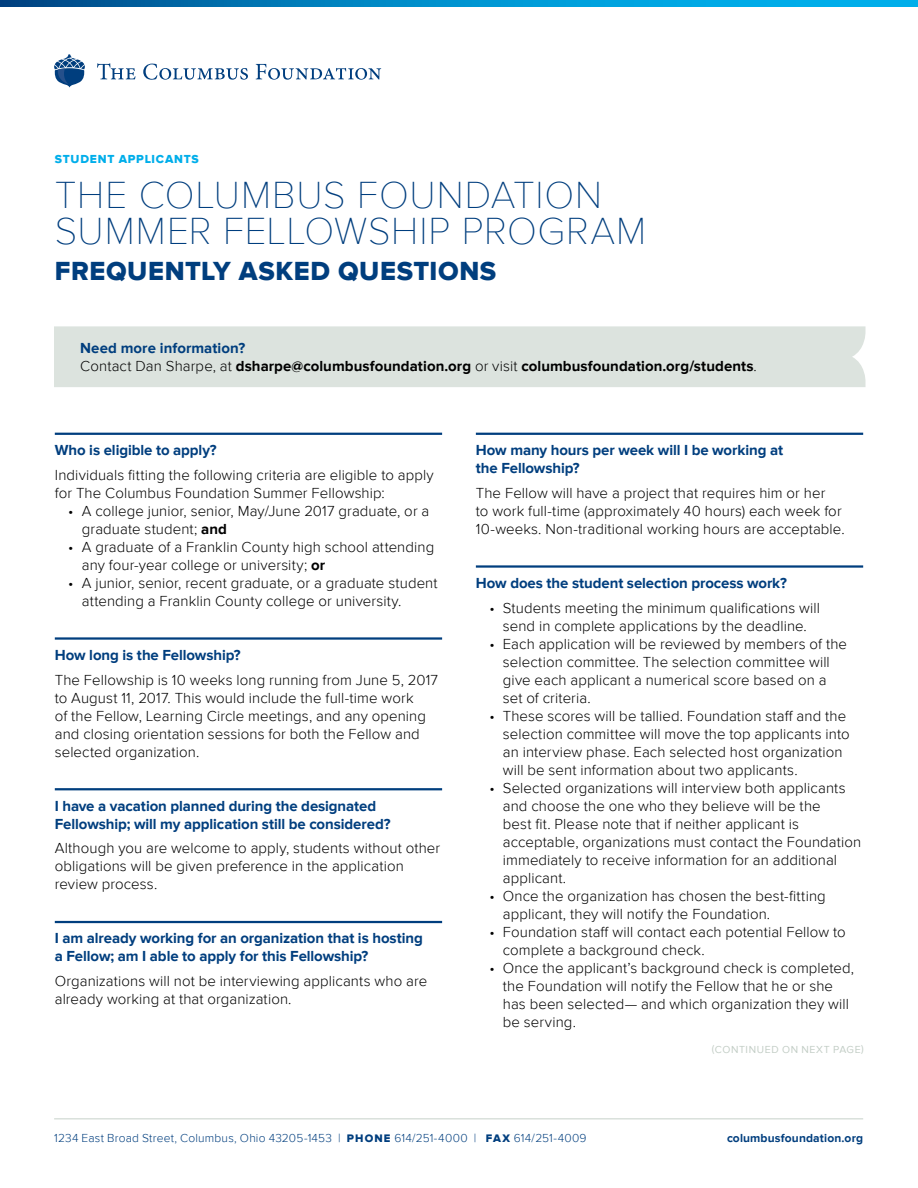
<style>
.page{position:relative;width:918px;height:1188px;background:#fff}
.page>*{position:absolute;margin:0;border:0;box-sizing:border-box;transform-origin:0 0}
.t1{font:100 39px/36px "Proxima Nova T";letter-spacing:.02em;color:#003e7e}
.t2{font:27px "Proxima Nova Extrabld";letter-spacing:.02em;color:#003e7e}
.t3{font:300 15px/18px "Proxima Nova";letter-spacing:.005em;color:#000}
.t4{font:700 15px/18px "Proxima Nova";letter-spacing:-.005em;color:#003e7e}
.t5{font:700 15px/18px "Proxima Nova";letter-spacing:.005em;color:#000}
.t6{font:300 12px "Proxima Nova";letter-spacing:.015em;color:#003e7e}
.t7{font:700 12px "Proxima Nova";letter-spacing:.01em;color:#003e7e}
.t8{font:12px "Proxima Nova Extrabld";letter-spacing:.065em;color:#00aeea}
.t9{font:10.5px "Proxima Nova";letter-spacing:.055em;color:#c2cdc5}
.s1{color:#003e7e}
.s2{font-weight:300}
.s3{font-weight:700}
.s4{font-family:"Proxima Nova Extrabld";font-weight:400;font-size:11.25px}
</style>
<div class="page">
<svg style="left:0;top:0;width:918px;height:7px;background:#0089c6"></svg>
<svg style="left:54px;top:54px;width:31px;height:33px"></svg>
<svg style="left:97px;top:63px;width:284px;height:17px"></svg>
<hr style="left:54px;top:1118px;width:809px;height:2px;background:#d9e0db">
<hr style="left:55px;top:433px;width:387px;height:2px;background:#003e7e">
<hr style="left:55px;top:637px;width:387px;height:3px;background:#003e7e">
<hr style="left:55px;top:788px;width:387px;height:2px;background:#003e7e">
<hr style="left:55px;top:921px;width:387px;height:2px;background:#003e7e">
<hr style="left:476px;top:433px;width:387px;height:2px;background:#003e7e">
<hr style="left:476px;top:565px;width:387px;height:3px;background:#003e7e">
<div style="left:54px;top:326px;width:812px;height:61px;background:#dce3de"></div>
<p class="t8" style="left:55px;top:152px;width:74px">STUDENT APP</p>
<p class="t8" style="left:145px;top:152px;width:55px">LICANTS</p>
<h1 class="t1" style="left:55px;top:177px;width:593px">THE COLUMBUS FOUNDATION<br>SUMMER FELLOWSHIP PROGRAM</h1>
<h2 class="t2" style="left:55px;top:255px;width:442px">FREQUENTLY ASKED QUESTIONS</h2>
<p class="t5" style="left:80px;top:339px;width:678px"><span class="s1">Need more information?<br></span><span class="s2">Contact Dan Sharpe, at</span> dsharpe@columbusfoundation.org <span class="s2">or visit</span> columbusfoundation.org/students<span class="s2">.</span></p>
<p class="t4" style="left:55px;top:441px;width:163px">Who is eligible to apply?</p>
<p class="t3" style="left:55px;top:466px;width:381px">Individuals fitting the following criteria are eligible to apply for The Columbus Foundation Summer Fellowship:</p>
<p class="t3" style="left:82px;top:502px;width:349px;text-indent:-14px">• A college junior, senior, May/June 2017 graduate, or a graduate student; <span class="s3">and</span></p>
<p class="t3" style="left:82px;top:538px;width:354px;text-indent:-14px">• A graduate of a Franklin County high school attending any four-year college or university; <span class="s3">or</span></p>
<p class="t3" style="left:82px;top:574px;width:357px;text-indent:-14px">• A junior, senior, recent graduate, or a graduate student attending a Franklin County college or university.</p>
<p class="t4" style="left:55px;top:646px;width:187px">How long is the Fellowship?</p>
<p class="t3" style="left:55px;top:671px;width:385px">The Fellowship is 10 weeks long running from June 5, 2017 to August 11, 2017. This would include the full-time work<br>of the Fellow, Learning Circle meetings, and any opening and closing orientation sessions for both the Fellow and selected organization.</p>
<p class="t4" style="left:55px;top:797px;width:337px">I have a vacation planned during the designated<br>Fellowship; will my application still be considered?</p>
<p class="t3" style="left:55px;top:840px;width:387px">Although you are welcome to apply, students without other obligations will be given preference in the application review process.</p>
<p class="t4" style="left:55px;top:930px;width:370px">I am already working for an organization that is hosting a Fellow; am I able to apply for this Fellowship?</p>
<p class="t3" style="left:55px;top:972px;width:374px">Organizations will not be interviewing applicants who are already working at that organization.</p>
<p class="t4" style="left:476px;top:441px;width:309px">How many hours per week will I be working at the Fellowship?</p>
<p class="t3" style="left:476px;top:484px;width:370px">The Fellow will have a project that requires him or her<br>to work full-time (approximately 40 hours) each week for<br>10-weeks. Non-traditional working hours are acceptable.</p>
<p class="t4" style="left:476px;top:574px;width:313px">How does the student selection process work?</p>
<p class="t3" style="left:489px;top:599px;width:332px;text-align:center">• Students meeting the minimum qualifications will send in complete applications by the deadline.</p>
<p class="t3" style="left:503px;top:635px;width:346px;text-indent:-14px">• Each application will be reviewed by members of the selection committee. The selection committee will give each applicant a numerical score based on a set of criteria.</p>
<p class="t3" style="left:503px;top:707px;width:348px;text-indent:-14px">• These scores will be tallied. Foundation staff and the selection committee will move the top applicants into an interview phase. Each selected host organization will be sent information about two applicants.</p>
<p class="t3" style="left:503px;top:779px;width:360px;text-indent:-14px">• Selected organizations will interview both applicants and choose the one who they believe will be the<br>best fit. Please note that if neither applicant is acceptable, organizations must contact the Foundation immediately to receive information for an additional applicant.</p>
<p class="t3" style="left:503px;top:887px;width:324px;text-indent:-14px">• Once the organization has chosen the best-fitting applicant, they will notify the Foundation.</p>
<p class="t3" style="left:503px;top:923px;width:344px;text-indent:-14px">• Foundation staff will contact each potential Fellow to complete a background check.</p>
<p class="t3" style="left:503px;top:959px;width:353px;text-indent:-14px">• Once the applicant’s background check is completed, the Foundation will notify the Fellow that he or she has been selected— and which organization they will be serving.</p>
<p class="t9" style="left:712px;top:1044px;width:153px">(CONTINUED ON NEXT PAGE)</p>
<p class="t6" style="left:54px;top:1131px;width:534px">1234 East Broad Street, Columbus, Ohio 43205-1453 | <span class="s4">PHONE</span> 614/251-4000 | <span class="s4">FAX</span> 614/251-4009</p>
<p class="t7" style="left:727px;top:1131px;width:138px">columbusfoundation.org</p>
</div>
